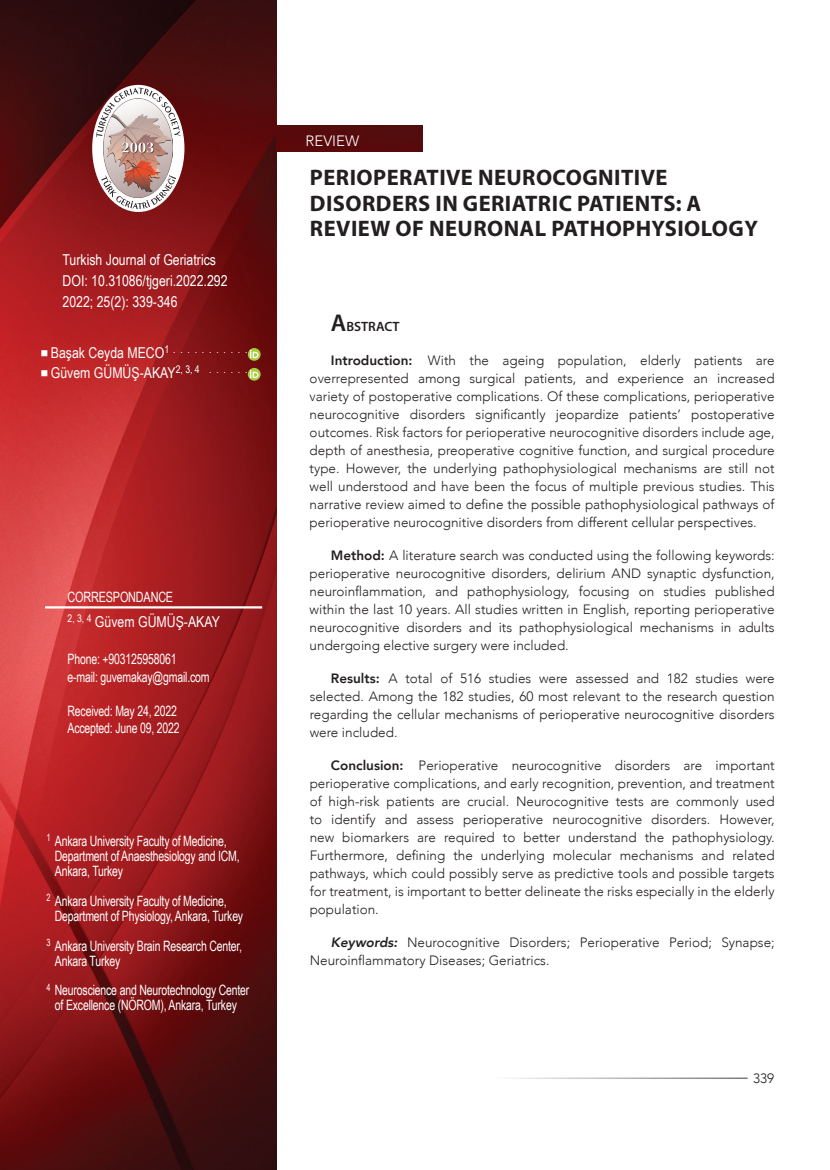
<style>
.page{position:relative;width:830px;height:1170px;background:#fff}
.page>*{position:absolute;margin:0;border:0;box-sizing:border-box;transform-origin:0 0}
.t1{font:700 22.5px/25.5px "Myriad Pro";letter-spacing:.02em;color:#231f20}
.t2{font:15px/21px "Arial Narrow";color:#fff}
.t3{font:300 15px "Avenir";color:#fff}
.t4{font:14.25px/15px "Arial Narrow";letter-spacing:-.015em;color:#fff;scale:.9 1}
.t5{font:14.25px "Arial Narrow";letter-spacing:-.015em;color:#fff;scale:.93 1}
.t6{font:300 13.5px/18px "Avenir";color:#231f20;text-align:justify}
.t7{font:600 13.5px "Myriad Pro";color:#231f20}
.s1{font-size:24.3px}
.s2{font-weight:800}
.s3{font-weight:800;font-style:italic}
</style>
<div class="page">
<img style="left:0;top:0;width:276px;height:1169px">
<div style="left:276px;top:126px;width:146px;height:25px;background:#560a0b"></div>
<div style="left:98px;top:347px;width:15px;height:15px;background:#bd2526;border-radius:50%"></div>
<div style="left:98px;top:376px;width:15px;height:16px;background:#c62d2d;border-radius:50%"></div>
<div style="left:98px;top:406px;width:15px;height:16px;background:#ce3637;border-radius:50%"></div>
<div style="left:98px;top:435px;width:15px;height:16px;background:#d43f3f;border-radius:50%"></div>
<hr style="left:45px;top:606px;width:217px;height:2px;background:#fff">
<svg style="left:248px;top:348px;width:12px;height:13px"></svg>
<svg style="left:250px;top:350px;width:8px;height:8px"></svg>
<svg style="left:248px;top:368px;width:12px;height:12px"></svg>
<svg style="left:250px;top:370px;width:8px;height:8px"></svg>
<svg style="left:92px;top:85px;width:92px;height:127px"></svg>
<svg style="left:96px;top:88px;width:84px;height:49px"></svg>
<svg style="left:101px;top:175px;width:75px;height:34px"></svg>
<svg style="left:63px;top:353px;width:6px;height:6px"></svg>
<svg style="left:63px;top:382px;width:6px;height:6px"></svg>
<svg style="left:63px;top:412px;width:6px;height:6px"></svg>
<svg style="left:63px;top:441px;width:6px;height:7px"></svg>
<svg style="left:41px;top:350px;width:6px;height:6px"></svg>
<svg style="left:41px;top:370px;width:6px;height:6px"></svg>
<p class="t2" style="left:63px;top:249px;width:166px">Turkish Journal of Geriatrics<br>DOI: 10.31086/tjgeri.2022.292<br>2022; 25(2): 339-346</p>
<p class="t2" style="left:63px;top:276px;width:44px">DOI: ....</p>
<p class="t2" style="left:51px;top:342px;width:189px;line-height:20px">Başak Ceyda MECO<sup>1</sup> <sup>.</sup> <sup>.</sup> <sup>.</sup> <sup>.</sup> <sup>.</sup> <sup>.</sup> <sup>.</sup> <sup>.</sup> <sup>.</sup> <sup>.<br></sup>Güvem GÜMÜŞ-AKAY<sup>2,</sup> <sup>3,</sup> <sup>4</sup> <sup>......</sup></p>
<p class="t5" style="left:68px;top:587px;width:115px">CORRESPONDANCE</p>
<p class="t2" style="left:68px;top:610px;width:154px"><sup>2,</sup> <sup>3,</sup> <sup>4</sup> Güvem GÜMÜŞ-AKAY</p>
<p class="t4" style="left:68px;top:650px;width:159px;line-height:17.1px">Phone: +903125958061 e-mail: guvemakay@gmail.com</p>
<p class="t4" style="left:68px;top:701px;width:126px;line-height:17.1px">Received: May 24, 2022<br>Accepted: June 09, 2022</p>
<p class="t4" style="left:63px;top:717px;width:35px">e-mail:</p>
<p class="t4" style="left:55px;top:832px;width:207px;text-indent:-9px"><sup>1</sup> Ankara University Faculty of Medicine,<br>Department of Anaesthesiology and ICM,<br>Ankara, Turkey</p>
<p class="t4" style="left:55px;top:892px;width:211px;text-indent:-8px"><sup>2</sup> Ankara University Faculty of Medicine,<br>Department of Physiology, Ankara, Turkey</p>
<p class="t4" style="left:55px;top:937px;width:209px;text-indent:-8px"><sup>3</sup> Ankara University Brain Research Center,<br>Ankara Turkey</p>
<p class="t4" style="left:46px;top:982px;width:227px;text-align:center"><sup>4</sup> Neuroscience and Neurotechnology Center of Excellence (NÖROM), Ankara, Turkey</p>
<p class="t5" style="left:55px;top:830px;width:9px">E</p>
<p class="t3" style="left:323px;top:131px;width:59px">SEARCH</p>
<p class="t3" style="left:305px;top:132px;width:55px">REVIEW</p>
<h1 class="t1" style="left:310px;top:164px;width:449px">PERIOPERATIVE NEUROCOGNITIVE<br>DISORDERS IN GERIATRIC PATIENTS: A<br>REVIEW OF NEURONAL PATHOPHYSIOLOGY</h1>
<p class="t7" style="left:331px;top:318px;width:70px"><span class="s1">A</span>BSTRACT</p>
<p class="t6" style="left:309px;top:351px;width:466px;text-indent:21px"><span class="s2">Introduction:</span> With the ageing population, elderly patients are overrepresented among surgical patients, and experience an increased variety of postoperative complications. Of these complications, perioperative neurocognitive disorders significantly jeopardize patients’ postoperative outcomes. Risk factors for perioperative neurocognitive disorders include age, depth of anesthesia, preoperative cognitive function, and surgical procedure type. However, the underlying pathophysiological mechanisms are still not well understood and have been the focus of multiple previous studies. This narrative review aimed to define the possible pathophysiological pathways of perioperative neurocognitive disorders from different cellular perspectives.</p>
<p class="t6" style="left:309px;top:546px;width:466px;text-indent:21px"><span class="s2">Method:</span> A literature search was conducted using the following keywords: perioperative neurocognitive disorders, delirium AND synaptic dysfunction, neuroinflammation, and pathophysiology, focusing on studies published within the last 10 years. All studies written in English, reporting perioperative neurocognitive disorders and its pathophysiological mechanisms in adults undergoing elective surgery were included.</p>
<p class="t6" style="left:309px;top:669px;width:466px;text-indent:21px"><span class="s2">Results:</span> A total of 516 studies were assessed and 182 studies were selected. Among the 182 studies, 60 most relevant to the research question regarding the cellular mechanisms of perioperative neurocognitive disorders were included.</p>
<p class="t6" style="left:309px;top:756px;width:466px;text-indent:21px"><span class="s2">Conclusion:</span> Perioperative neurocognitive disorders are important perioperative complications, and early recognition, prevention, and treatment of high-risk patients are crucial. Neurocognitive tests are commonly used to identify and assess perioperative neurocognitive disorders. However, new biomarkers are required to better understand the pathophysiology.<br>Furthermore, defining the underlying molecular mechanisms and related pathways, which could possibly serve as predictive tools and possible targets for treatment, is important to better delineate the risks especially in the elderly population.</p>
<p class="t6" style="left:309px;top:933px;width:466px;text-indent:21px"><span class="s3">Keywords:</span> Neurocognitive Disorders; Perioperative Period; Synapse;<br>Neuroinflammatory Diseases; Geriatrics.</p>
<p class="t6" style="left:752px;top:1069px;width:23px">339</p>
</div>
